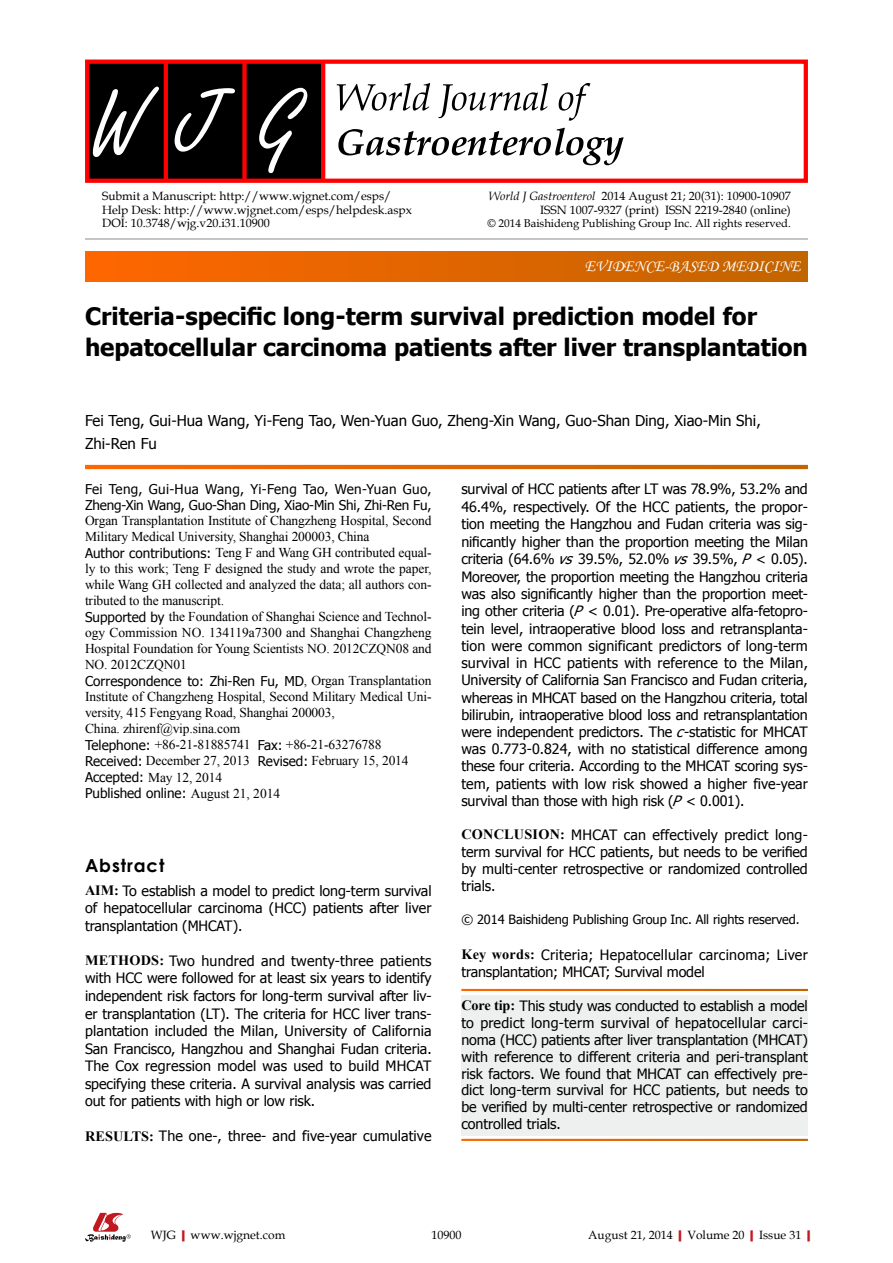
<style>
.page{position:relative;width:893px;height:1263px;background:#fff}
.page>*{position:absolute;margin:0;border:0;box-sizing:border-box;transform-origin:0 0}
.t1{font:700 24px/31.5px "Tahoma";letter-spacing:-.005em;color:#000}
.t2{font:700 18px "Century Gothic";letter-spacing:.05em;color:#000}
.t3{font:16.5px "Monotype Corsiva";color:#fff}
.t4{font:15px/22.5px "Tahoma";color:#000}
.t5{font:14.25px/17.2px "Tahoma";letter-spacing:-.005em;color:#000;text-align:justify}
.t6{font:14.25px/17px "Tahoma";letter-spacing:.015em;color:#000}
.t7{font:13.5px/16px "Times New Roman";letter-spacing:-.01em;color:#000}
.t8{font:12.75px "Tahoma";letter-spacing:-.005em;color:#000}
.t9{font:12px/13.5px "Book Antiqua";color:#000}
.t10{font:11.25px "Book Antiqua";color:#000}
.s1{font-style:italic}
.s2{font-family:"Tahoma"}
.s3{font-family:"Times New Roman";font-weight:700}
.s4{font-weight:700;color:#c01920}
</style>
<div class="page">
<div style="left:461px;top:995px;width:347px;height:140px;background:#eeefef"></div>
<hr style="left:85px;top:239px;width:723px;height:1px;background:#898989">
<div style="left:87px;top:61px;width:236px;height:121px;background:#000"></div>
<hr style="left:164px;top:61px;width:4px;height:121px;background:#f00">
<div style="left:242px;top:61px;width:5px;height:121px;background:#f00"></div>
<hr style="left:321px;top:61px;width:4px;height:121px;background:#f00">
<div style="left:85px;top:60px;width:723px;height:123px;border:4px solid #f00"></div>
<svg style="left:259px;top:88px;width:48px;height:85px"></svg>
<svg style="left:175px;top:88px;width:60px;height:64px"></svg>
<svg style="left:93px;top:87px;width:66px;height:70px"></svg>
<svg style="left:337px;top:83px;width:253px;height:38px"></svg>
<svg style="left:338px;top:128px;width:286px;height:37px"></svg>
<svg style="left:85px;top:1213px;width:46px;height:29px"></svg>
<svg style="left:85px;top:465px;width:723px;height:4px;background:#e06500"></svg>
<div style="left:85px;top:252px;width:723px;height:29px;background:linear-gradient(to right,#f60,#c16500)"></div>
<p class="t9" style="left:102px;top:189px;width:311px">Submit a Manuscript: http://www.wjgnet.com/esps/<br>Help Desk: http://www.wjgnet.com/esps/helpdesk.aspx<br>DOI: 10.3748/wjg.v20.i31.10900</p>
<p class="t9" style="left:489px;top:189px;width:304px;text-align:right"><span class="s1">World J Gastroenterol</span> 2014 August 21; 20(31): 10900-10907<br>ISSN 1007-9327 (print) ISSN 2219-2840 (online)</p>
<p class="t10" style="left:487px;top:215px;width:305px">© 2014 Baishideng Publishing Group Inc. All rights reserved.</p>
<p class="t3" style="left:585px;top:256px;width:217px">EVIDENCE-BASED MEDICINE</p>
<p class="t3" style="left:688px;top:256px;width:104px">BRIEF ARTICL</p>
<p class="t1" style="left:85px;top:298px;width:724px">Criteria-specific long-term survival prediction model for hepatocellular carcinoma patients after liver transplantation</p>
<p class="t4" style="left:85px;top:409px;width:677px">Fei Teng, Gui-Hua Wang, Yi-Feng Tao, Wen-Yuan Guo, Zheng-Xin Wang, Guo-Shan Ding, Xiao-Min Shi,<br>Zhi-Ren Fu</p>
<p class="t7" style="left:85px;top:481px;width:348px"><span class="s2">Fei Teng, Gui-Hua Wang, Yi-Feng Tao, Wen-Yuan Guo, Zheng-Xin Wang, Guo-Shan Ding, Xiao-Min Shi, Zhi-Ren Fu, </span>Organ Transplantation Institute of Changzheng Hospital, Second Military Medical University, Shanghai 200003, China<br><span class="s2">Author contributions:</span> Teng F and Wang GH contributed equal&shy;ly to this work; Teng F designed the study and wrote the paper, while Wang GH collected and analyzed the data; all authors con&shy;tributed to the manuscript.<br><span class="s2">Supported by</span> the Foundation of Shanghai Science and Technol&shy;ogy Commission NO. 134119a7300 and Shanghai Changzheng Hospital Foundation for Young Scientists NO. 2012CZQN08 and NO. 2012CZQN01<br><span class="s2">Correspondence to: Zhi-Ren Fu, MD</span>, Organ Transplantation Institute of Changzheng Hospital, Second Military Medical Uni&shy;versity, 415 Fengyang Road, Shanghai 200003,<br>China. zhirenf@vip.sina.com<br><span class="s2">Telephone:</span> +86-21-81885741 <span class="s2">Fax:</span> +86-21-63276788<br><span class="s2">Received:</span> December 27, 2013 <span class="s2">Revised:</span> February 15, 2014<br><span class="s2">Accepted:</span> May 12, 2014<br><span class="s2">Published online:</span> August 21, 2014</p>
<p class="t5" style="left:461px;top:480px;width:348px">survival of HCC patients after LT was 78.9%, 53.2% and 46.4%, respectively. Of the HCC patients, the propor&shy;tion meeting the Hangzhou and Fudan criteria was sig&shy;nificantly higher than the proportion meeting the Milan criteria (64.6% <span class="s1">vs</span>39.5%, 52.0% <span class="s1">vs</span>39.5%, <span class="s1">P</span>&lt; 0.05).<br>Moreover, the proportion meeting the Hangzhou criteria was also significantly higher than the proportion meet&shy;ing other criteria (<span class="s1">P</span> &lt; 0.01). Pre-operative alfa-fetopro&shy;tein level, intraoperative blood loss and retransplanta&shy;tion were common significant predictors of long-term survival in HCC patients with reference to the Milan, University of California San Francisco and Fudan criteria, whereas in MHCAT based on the Hangzhou criteria, total bilirubin, intraoperative blood loss and retransplantation were independent predictors. The <span class="s1">c</span>-statistic for MHCAT was 0.773-0.824, with no statistical difference among these four criteria. According to the MHCAT scoring sys&shy;tem, patients with low risk showed a higher five-year survival than those with high risk (<span class="s1">P</span> &lt; 0.001).</p>
<p class="t5" style="left:461px;top:825px;width:348px"><span class="s3">CONCLUSION:</span> MHCAT can effectively predict long&shy;term survival for HCC patients, but needs to be verified by multi-center retrospective or randomized controlled trials.</p>
<p class="t8" style="left:461px;top:911px;width:340px">© 2014 Baishideng Publishing Group Inc. All rights reserved.</p>
<p class="t6" style="left:461px;top:945px;width:348px"><span class="s3">Key words:</span> Criteria; Hepatocellular carcinoma; Liver transplantation; MHCAT; Survival model</p>
<p class="t5" style="left:461px;top:996px;width:348px"><span class="s3">Core tip:</span> This study was conducted to establish a model to predict long-term survival of hepatocellular carci&shy;noma (HCC) patients after liver transplantation (MHCAT) with reference to different criteria and peri-transplant risk factors. We found that MHCAT can effectively pre&shy;dict long-term survival for HCC patients, but needs to be verified by multi-center retrospective or randomized controlled trials.</p>
<p class="t2" style="left:85px;top:851px;width:81px">Abstract</p>
<p class="t5" style="left:85px;top:881px;width:348px"><span class="s3">AIM:</span> To establish a model to predict long-term survival of hepatocellular carcinoma (HCC) patients after liver transplantation (MHCAT).</p>
<p class="t5" style="left:85px;top:951px;width:348px"><span class="s3">METHODS:</span> Two hundred and twenty-three patients with HCC were followed for at least six years to identify independent risk factors for long-term survival after liv&shy;er transplantation (LT). The criteria for HCC liver trans&shy;plantation included the Milan, University of California San Francisco, Hangzhou and Shanghai Fudan criteria.<br>The Cox regression model was used to build MHCAT specifying these criteria. A survival analysis was carried out for patients with high or low risk.</p>
<p class="t5" style="left:85px;top:1127px;width:348px"><span class="s3">RESULTS:</span> The one-, three- and five-year cumulative</p>
<p class="t9" style="left:151px;top:1227px;width:136px">WJG<span class="s4">|</span>www.wjgnet.com</p>
<p class="t9" style="left:431px;top:1227px;width:31px">10900</p>
<p class="t9" style="left:588px;top:1227px;width:229px">August 21, 2014<span class="s4">|</span>Volume 20<span class="s4">|</span>Issue 31<span class="s4">|</span></p>
</div>
